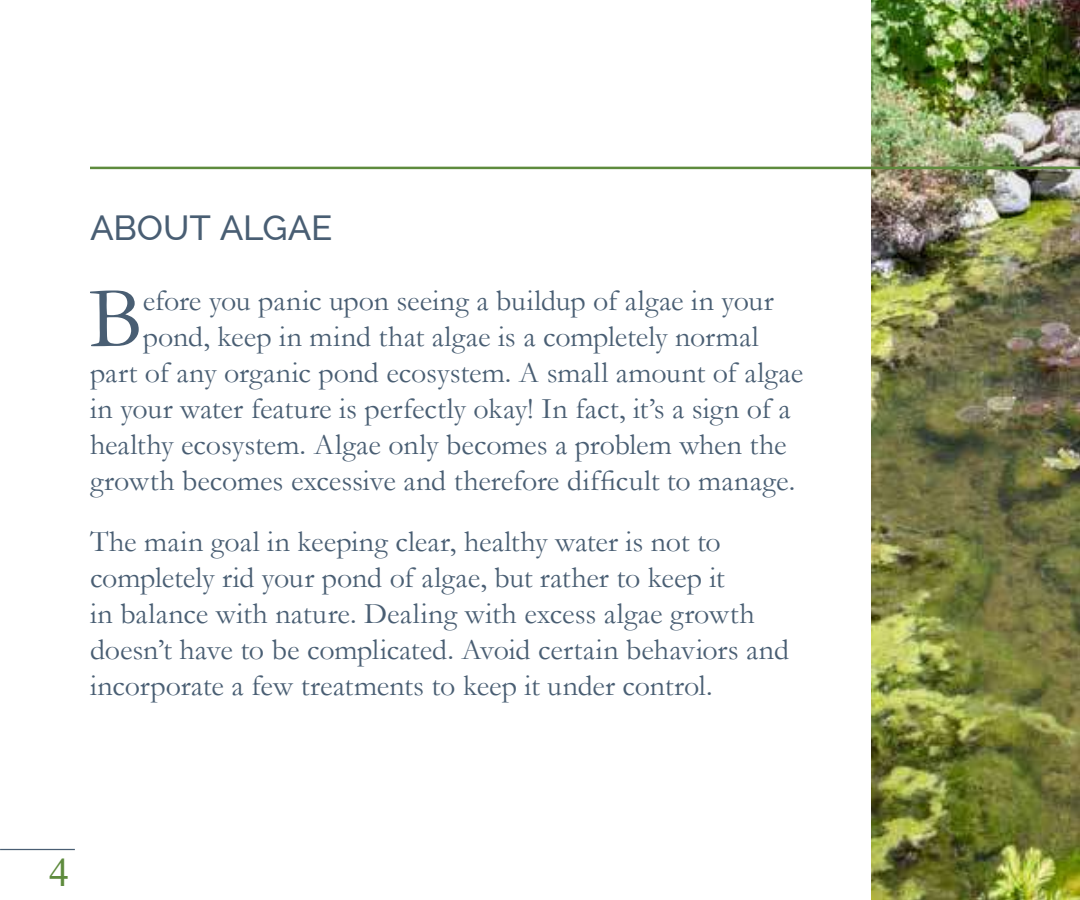
<style>
.page{position:relative;width:1080px;height:900px;background:#fff}
.page>*{position:absolute;margin:0;border:0;box-sizing:border-box;transform-origin:0 0}
.t1{font:87.75px "Garamond";color:#495e73}
.t2{font:40px "Times New Roman";color:#5e8b3d}
.t3{font:500 35px "Raleway";letter-spacing:-.005em;color:#495e73}
.t4{font:30px/36px "Garamond";color:#495e73}
</style>
<div class="page">
<img style="left:871px;top:0;width:209px;height:900px">
<hr style="left:90px;top:167px;width:990px;height:2px;background:#5e8b3d">
<hr style="left:0;top:849px;width:75px;height:1px;background:#495e73">
<p class="t3" style="left:90px;top:208px;width:244px">ABOUT ALGAE</p>
<h1 class="t1" style="left:89px;top:260px;width:55px">B</h1>
<p class="t4" style="left:143px;top:282px;width:633px">efore you panic upon seeing a buildup of algae in your</p>
<p class="t4" style="left:143px;top:318px;width:618px">pond, keep in mind that algae is a completely normal</p>
<p class="t4" style="left:90px;top:354px;width:715px">part of any organic pond ecosystem. A small amount of algae</p>
<p class="t4" style="left:90px;top:390px;width:702px">in your water feature is perfectly okay! In fact, it’s a sign of a</p>
<p class="t4" style="left:90px;top:426px;width:698px">healthy ecosystem. Algae only becomes a problem when the</p>
<p class="t4" style="left:90px;top:462px;width:707px">growth becomes excessive and therefore difficult to manage.</p>
<p class="t4" style="left:90px;top:523px;width:701px">The main goal in keeping clear, healthy water is not to completely rid your pond of algae, but rather to keep it<br>in balance with nature. Dealing with excess algae growth doesn’t have to be complicated. Avoid certain behaviors and incorporate a few treatments to keep it under control.</p>
<h2 class="t2" style="left:49px;top:844px;width:21px">4</h2>
</div>
